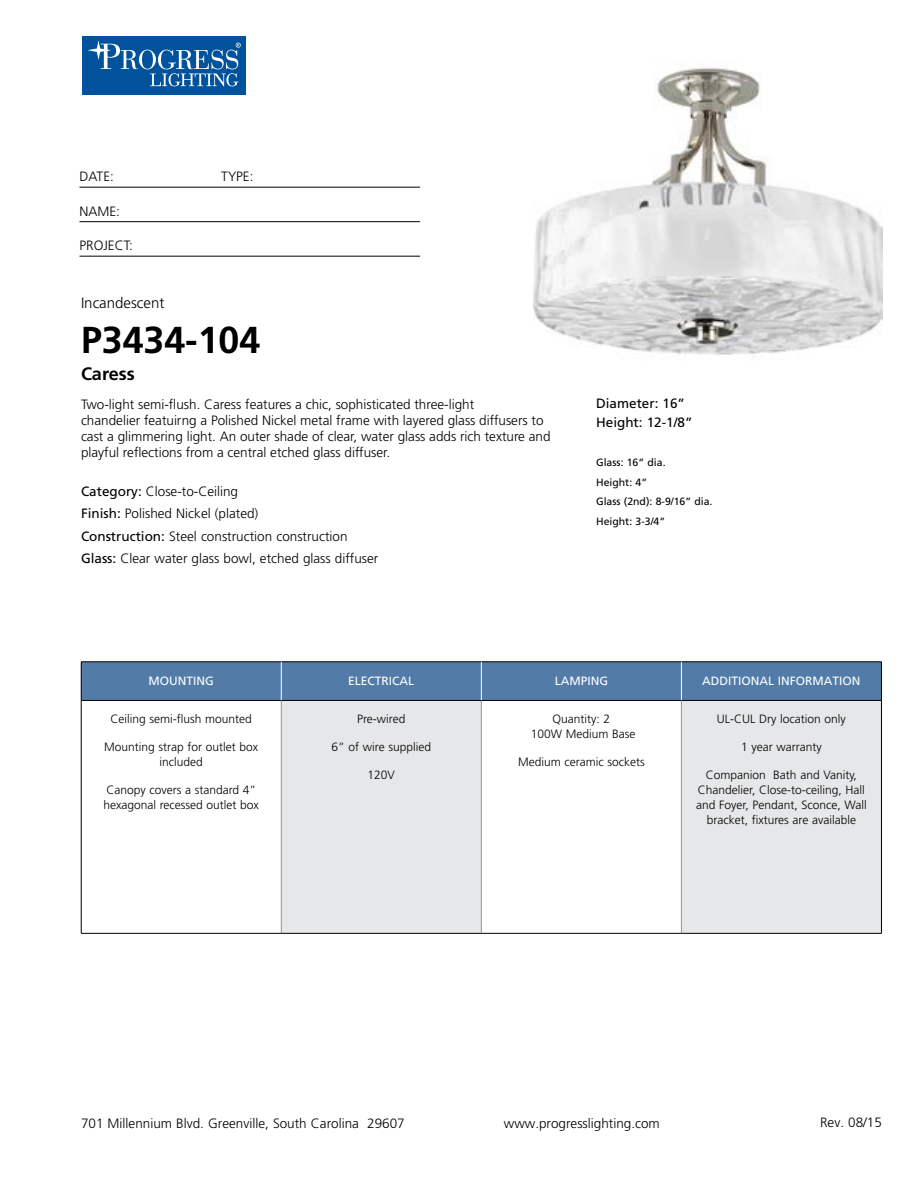
<style>
.page{position:relative;width:918px;height:1188px;background:#fff}
.page>*{position:absolute;margin:0;border:0;box-sizing:border-box;transform-origin:0 0}
.t1{font:700 37.5px "Frutiger";color:#000}
.t2{font:700 18px "Frutiger";color:#000}
.t3{font:300 15px "Frutiger";color:#000}
.t4{font:300 13.5px/16.2px "Frutiger";color:#000}
.t5{font:13.5px/19.5px "Frutiger";color:#000}
.t6{font:300 12px/15px "Frutiger";color:#000;text-align:center}
.t7{font:12px "Frutiger";color:#fff}
.t8{font:10.5px/19.5px "Frutiger";color:#000}
.s1{font-weight:400}
</style>
<div class="page">
<div style="left:82px;top:36px;width:164px;height:59px;background:#00529c"></div>
<svg style="left:139px;top:50px;width:17px;height:19px"></svg>
<div style="left:142px;top:50px;width:11px;height:19px;background:#00529c;border-radius:50%"></div>
<svg style="left:87px;top:40px;width:51px;height:29px"></svg>
<svg style="left:150px;top:43px;width:91px;height:43px"></svg>
<hr style="left:80px;top:187px;width:340px;height:1px;background:#000">
<hr style="left:80px;top:221px;width:340px;height:1px;background:#000">
<hr style="left:80px;top:256px;width:340px;height:1px;background:#000">
<div style="left:82px;top:663px;width:799px;height:37px;background:#527ba8"></div>
<div style="left:281px;top:700px;width:200px;height:233px;background:#e6e7e8"></div>
<div style="left:681px;top:700px;width:200px;height:233px;background:#e6e7e8"></div>
<hr style="left:281px;top:701px;width:1px;height:232px;background:#939598">
<hr style="left:481px;top:701px;width:1px;height:232px;background:#939598">
<hr style="left:681px;top:701px;width:1px;height:232px;background:#939598">
<hr style="left:81px;top:700px;width:200px;height:1px;background:#000">
<hr style="left:281px;top:700px;width:200px;height:1px;background:#000">
<hr style="left:481px;top:700px;width:200px;height:1px;background:#000">
<hr style="left:681px;top:700px;width:200px;height:1px;background:#000">
<hr style="left:81px;top:933px;width:200px;height:1px;background:#000">
<hr style="left:281px;top:933px;width:200px;height:1px;background:#000">
<hr style="left:481px;top:933px;width:200px;height:1px;background:#000">
<hr style="left:681px;top:933px;width:201px;height:1px;background:#000">
<hr style="left:81px;top:662px;width:200px;height:1px;background:#000">
<hr style="left:81px;top:662px;width:1px;height:38px;background:#000">
<hr style="left:281px;top:662px;width:200px;height:1px;background:#000">
<hr style="left:481px;top:662px;width:200px;height:1px;background:#000">
<hr style="left:681px;top:662px;width:201px;height:1px;background:#000">
<hr style="left:881px;top:662px;width:1px;height:38px;background:#000">
<hr style="left:81px;top:700px;width:1px;height:233px;background:#000">
<hr style="left:881px;top:700px;width:1px;height:233px;background:#000">
<hr style="left:281px;top:662px;width:1px;height:38px;background:#fff">
<hr style="left:681px;top:662px;width:1px;height:38px;background:#fff">
<hr style="left:481px;top:662px;width:1px;height:38px;background:#fff">
<img style="left:533px;top:67px;width:349px;height:290px">
<p class="t4" style="left:80px;top:169px;width:36px">DATE:</p>
<p class="t4" style="left:221px;top:169px;width:34px">TYPE:</p>
<p class="t4" style="left:80px;top:203px;width:42px">NAME:</p>
<p class="t4" style="left:80px;top:238px;width:55px">PROJECT:</p>
<p class="t3" style="left:81px;top:295px;width:85px">Incandescent</p>
<h1 class="t1" style="left:81px;top:318px;width:181px">P3434-104</h1>
<h2 class="t2" style="left:81px;top:364px;width:55px">Caress</h2>
<p class="t4" style="left:81px;top:396px;width:471px">Two-light semi-flush. Caress features a chic, sophisticated three-light<br>chandelier featuirng a Polished Nickel metal frame with layered glass diffusers to cast a glimmering light. An outer shade of clear, water glass adds rich texture and playful reflections from a central etched glass diffuser.</p>
<p class="t4" style="left:81px;top:480px;width:299px;line-height:22.5px"><span class="s1">Category:</span> Close-to-Ceiling<br><span class="s1">Finish:</span> Polished Nickel (plated)<br><span class="s1">Construction:</span> Steel construction construction <span class="s1">Glass:</span> Clear water glass bowl, etched glass diffuser</p>
<p class="t5" style="left:596px;top:393px;width:98px">Diameter: 16”<br>Height: 12-1/8”</p>
<p class="t8" style="left:596px;top:453px;width:118px">Glass: 16” dia.<br>Height: 4”<br>Glass (2nd): 8-9/16” dia.<br>Height: 3-3/4”</p>
<p class="t7" style="left:149px;top:673px;width:67px">MOUNTING</p>
<p class="t7" style="left:348px;top:673px;width:68px">ELECTRICAL</p>
<p class="t7" style="left:555px;top:673px;width:55px">LAMPING</p>
<p class="t7" style="left:702px;top:673px;width:160px">ADDITIONAL INFORMATION</p>
<p class="t6" style="left:111px;top:712px;width:143px">Ceiling semi-flush mounted</p>
<p class="t6" style="left:104px;top:739px;width:156px">Mounting strap for outlet box included</p>
<p class="t6" style="left:104px;top:782px;width:157px;text-align:left">Canopy covers a standard 4” hexagonal recessed outlet box</p>
<p class="t6" style="left:357px;top:712px;width:50px">Pre-wired</p>
<p class="t6" style="left:332px;top:739px;width:101px">6” of wire supplied</p>
<p class="t6" style="left:368px;top:767px;width:29px">120V</p>
<p class="t6" style="left:717px;top:712px;width:131px">UL-CUL Dry location only</p>
<p class="t6" style="left:741px;top:739px;width:82px">1 year warranty</p>
<p class="t6" style="left:696px;top:767px;width:172px">Companion Bath and Vanity,<br>Chandelier, Close-to-ceiling, Hall and Foyer, Pendant, Sconce, Wall bracket, fixtures are available</p>
<p class="t6" style="left:531px;top:712px;width:106px">Quantity: 2<br>100W Medium Base</p>
<p class="t6" style="left:518px;top:754px;width:128px">Medium ceramic sockets</p>
<p class="t4" style="left:81px;top:1115px;width:325px">701 Millennium Blvd. Greenville, South Carolina 29607</p>
<p class="t4" style="left:504px;top:1115px;width:158px">www.progresslighting.com</p>
<p class="t4" style="left:820px;top:1114px;width:63px">Rev. 08/15</p>
</div>
